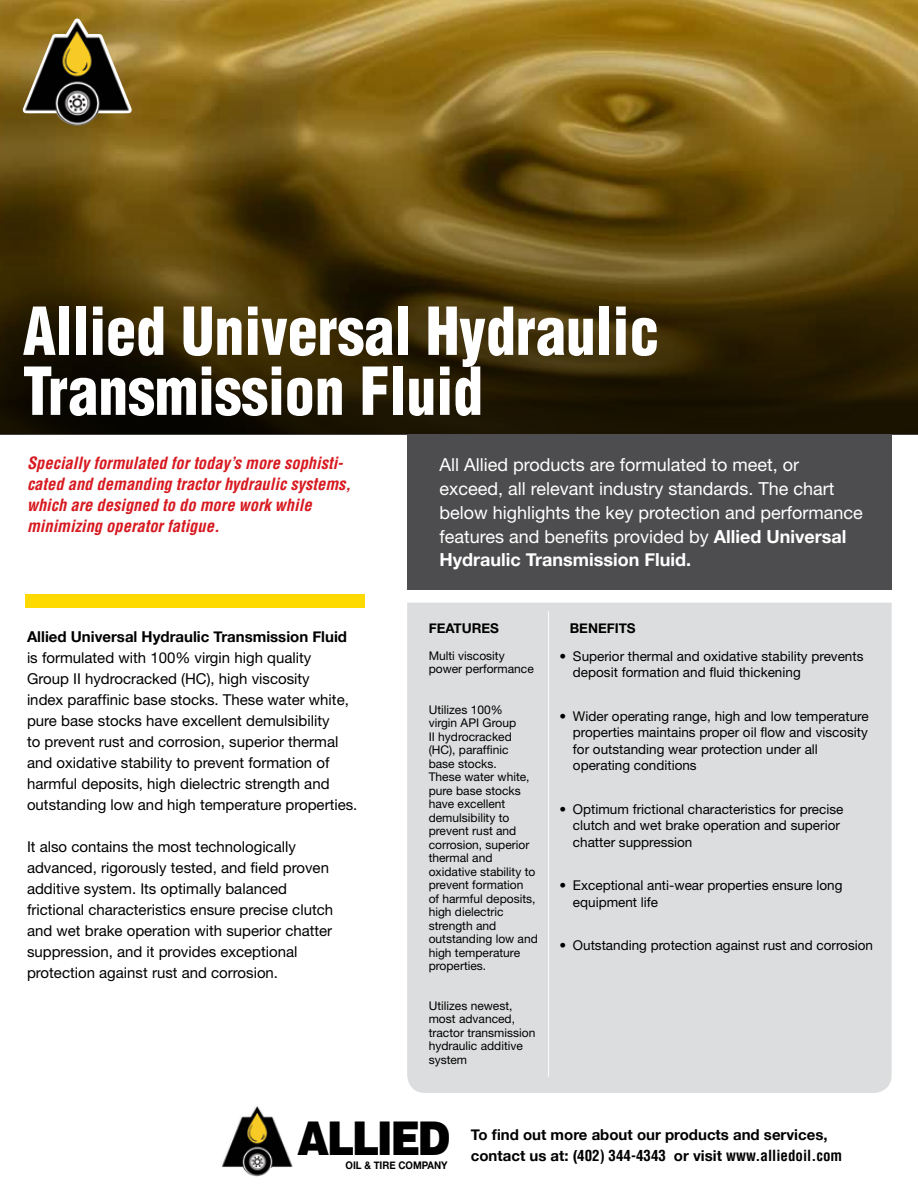
<style>
.page{position:relative;width:918px;height:1188px;background:#fff}
.page>*{position:absolute;margin:0;border:0;box-sizing:border-box;transform-origin:0 0}
.t1{font:900 condensed 64.5px/60px "Helvetica";color:#fff;scale:.93 1}
.t2{font:900 46.5px "Helvetica";letter-spacing:-.06em;color:#000;scale:.89 1}
.t3{font:18px/24px "Helvetica Neue";color:#fff}
.t4{font:italic 700 condensed 16.5px/21px "Helvetica";color:#d71920}
.t5{font:15px/21px "Helvetica Neue";color:#000}
.t6{font:700 15px "Helvetica Neue";color:#000}
.t7{font:700 condensed 15px "Helvetica";color:#000}
.t8{font:13.5px/16.5px "Helvetica Neue";color:#000}
.t9{font:700 13.5px "Helvetica Neue";color:#000}
.t10{font:12px/13.5px "Helvetica Neue";color:#000}
.t11{font:700 10.5px "Helvetica Neue";color:#000;scale:.92 1}
.s1{font-weight:700}
.s2{font-family:"Helvetica Neue";font-stretch:normal}
</style>
<div class="page">
<div style="left:407px;top:603px;width:485px;height:490px;background:#dcddde"></div>
<svg style="left:0;top:0;width:918px;height:434px;background:#604a12"></svg>
<img style="left:240px;top:1107px;width:16px;height:12px">
<img style="left:51px;top:19px;width:25px;height:20px">
<div style="left:407px;top:434px;width:485px;height:156px;background:#4d4d4f"></div>
<div style="left:26px;top:594px;width:339px;height:14px;background:#ffda00"></div>
<hr style="left:548px;top:611px;width:1px;height:466px;background:#fff">
<h1 class="t1" style="left:23px;top:301px;width:686px">Allied Universal Hydraulic<br>Transmission Fluid</h1>
<p class="t4" style="left:27px;top:453px;width:325px">Specially formulated for today’s more sophisti&shy;cated and demanding tractor hydraulic systems, which are designed to do more work while minimizing operator fatigue.</p>
<p class="t6" style="left:27px;top:623px;width:322px">Allied Universal Hydraulic Transmission Fluid</p>
<p class="t5" style="left:27px;top:647px;width:332px">is formulated with 100% virgin high quality<br>Group II hydrocracked (HC), high viscosity<br>index paraffinic base stocks. These water white, pure base stocks have excellent demulsibility<br>to prevent rust and corrosion, superior thermal and oxidative stability to prevent formation of harmful deposits, high dielectric strength and outstanding low and high temperature properties.</p>
<p class="t5" style="left:27px;top:836px;width:308px">It also contains the most technologically advanced, rigorously tested, and field proven additive system. Its optimally balanced frictional characteristics ensure precise clutch and wet brake operation with superior chatter suppression, and it provides exceptional protection against rust and corrosion.</p>
<p class="t3" style="left:439px;top:452px;width:425px">All Allied products are formulated to meet, or exceed, all relevant industry standards. The chart below highlights the key protection and performance features and benefits provided by <span class="s1">Allied Universal Hydraulic Transmission Fluid.</span></p>
<p class="t9" style="left:429px;top:616px;width:72px">FEATURES</p>
<p class="t9" style="left:570px;top:616px;width:68px">BENEFITS</p>
<p class="t10" style="left:429px;top:648px;width:107px">Multi viscosity power performance</p>
<p class="t10" style="left:429px;top:702px;width:111px">Utilizes 100%<br>virgin API Group<br>II hydrocracked (HC), paraffinic<br>base stocks.<br>These water white, pure base stocks have excellent demulsibility to prevent rust and corrosion, superior thermal and oxidative stability to prevent formation<br>of harmful deposits, high dielectric strength and outstanding low and high temperature properties.</p>
<p class="t10" style="left:429px;top:998px;width:108px">Utilizes newest, most advanced, tractor transmission hydraulic additive system</p>
<p class="t8" style="left:573px;top:648px;width:292px;text-indent:-14px">• Superior thermal and oxidative stability prevents deposit formation and fluid thickening</p>
<p class="t8" style="left:573px;top:708px;width:297px;text-indent:-14px">• Wider operating range, high and low temperature properties maintains proper oil flow and viscosity for outstanding wear protection under all operating conditions</p>
<p class="t8" style="left:573px;top:801px;width:272px;text-indent:-14px">• Optimum frictional characteristics for precise clutch and wet brake operation and superior chatter suppression</p>
<p class="t8" style="left:573px;top:877px;width:271px;text-indent:-14px">• Exceptional anti-wear properties ensure long equipment life</p>
<p class="t8" style="left:559px;top:937px;width:315px">• Outstanding protection against rust and corrosion</p>
<h2 class="t2" style="left:297px;top:1107px;width:174px">ALLIED</h2>
<p class="t11" style="left:346px;top:1155px;width:113px">OIL &amp; TIRE COMPANY</p>
<p class="t6" style="left:471px;top:1121px;width:358px">To find out more about our products and services,</p>
<p class="t7" style="left:471px;top:1146px;width:373px"><span class="s2">contact us at: (</span>402) 344-4343 <span class="s2">or visit</span> www.alliedoil.com</p>
</div>
